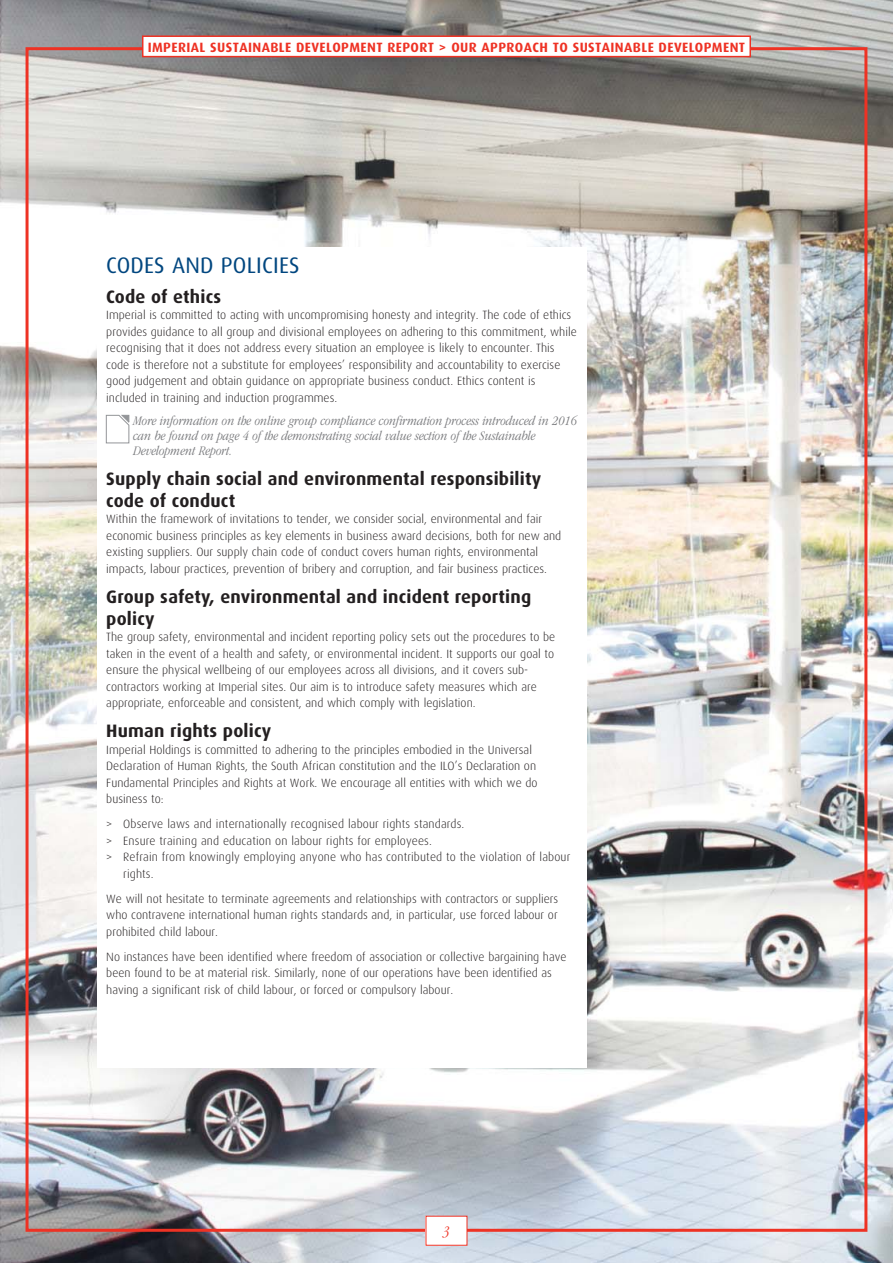
<style>
.page{position:relative;width:893px;height:1263px;background:#fff}
.page>*{position:absolute;margin:0;border:0;box-sizing:border-box;transform-origin:0 0}
.t1{font:22.5px "Dax";letter-spacing:.01em;color:#00467f}
.t2{font:700 18px/21.6px "Dax";letter-spacing:.01em;color:#231f20}
.t3{font:italic 300 condensed 15px "ITC Garamond Std";color:#ee3224}
.t4{font:italic 300 condensed 13.5px/15px "ITC Garamond Std";color:#77787b}
.t5{font:700 13.5px "Dax";letter-spacing:.03em;color:#ee3224}
.t6{font:300 12px/16.5px "Dax";color:#231f20}
</style>
<div class="page">
<img style="left:0;top:0;width:893px;height:1263px">
<div style="left:143px;top:36px;width:607px;height:21px;background:#fff"></div>
<div style="left:142px;top:35px;width:609px;height:22px;border:2px solid #ee3224"></div>
<div style="left:426px;top:1216px;width:41px;height:29px;background:#fff"></div>
<div style="left:98px;top:247px;width:489px;height:820px;background:#fff"></div>
<svg style="left:106px;top:414px;width:24px;height:30px"></svg>
<p class="t5" style="left:148px;top:40px;width:599px">IMPERIAL SUSTAINABLE DEVELOPMENT REPORT &gt; OUR APPROACH TO SUSTAINABLE DEVELOPMENT</p>
<h1 class="t1" style="left:106px;top:254px;width:195px">CODES AND POLICIES</h1>
<h2 class="t2" style="left:106px;top:286px;width:116px">Code of ethics</h2>
<p class="t6" style="left:106px;top:307px;width:472px">Imperial is committed to acting with uncompromising honesty and integrity. The code of ethics provides guidance to all group and divisional employees on adhering to this commitment, while recognising that it does not address every situation an employee is likely to encounter. This code is therefore not a substitute for employees’ responsibility and accountability to exercise good judgement and obtain guidance on appropriate business conduct. Ethics content is included in training and induction programmes.</p>
<p class="t4" style="left:133px;top:414px;width:445px">More information on the online group compliance confirmation process introduced in 2016 can be found on page 4 of the demonstrating social value section of the Sustainable<br>Development Report.</p>
<h2 class="t2" style="left:106px;top:469px;width:436px">Supply chain social and environmental responsibility code of conduct</h2>
<p class="t6" style="left:106px;top:512px;width:457px">Within the framework of invitations to tender, we consider social, environmental and fair economic business principles as key elements in business award decisions, both for new and existing suppliers. Our supply chain code of conduct covers human rights, environmental impacts, labour practices, prevention of bribery and corruption, and fair business practices.</p>
<h2 class="t2" style="left:106px;top:587px;width:426px">Group safety, environmental and incident reporting policy</h2>
<p class="t6" style="left:106px;top:629px;width:451px">The group safety, environmental and incident reporting policy sets out the procedures to be taken in the event of a health and safety, or environmental incident. It supports our goal to ensure the physical wellbeing of our employees across all divisions, and it covers sub&shy;contractors working at Imperial sites. Our aim is to introduce safety measures which are appropriate, enforceable and consistent, and which comply with legislation.</p>
<h2 class="t2" style="left:106px;top:721px;width:166px">Human rights policy</h2>
<p class="t6" style="left:106px;top:742px;width:433px">Imperial Holdings is committed to adhering to the principles embodied in the Universal Declaration of Human Rights, the South African constitution and the ILO’s Declaration on Fundamental Principles and Rights at Work. We encourage all entities with which we do business to:</p>
<p class="t6" style="left:106px;top:816px;width:360px">&gt; Observe laws and internationally recognised labour rights standards.</p>
<p class="t6" style="left:106px;top:833px;width:327px">&gt; Ensure training and education on labour rights for employees.</p>
<p class="t6" style="left:106px;top:849px;width:465px">&gt; Refrain from knowingly employing anyone who has contributed to the violation of labour</p>
<p class="t6" style="left:123px;top:866px;width:32px">rights.</p>
<p class="t6" style="left:106px;top:891px;width:453px;text-align:justify">We will not hesitate to terminate agreements and relationships with contractors or suppliers who contravene international human rights standards and, in particular, use forced labour or prohibited child labour.</p>
<p class="t6" style="left:106px;top:949px;width:462px">No instances have been identified where freedom of association or collective bargaining have been found to be at material risk. Similarly, none of our operations have been identified as having a significant risk of child labour, or forced or compulsory labour.</p>
<p class="t3" style="left:443px;top:1222px;width:8px">3</p>
</div>
